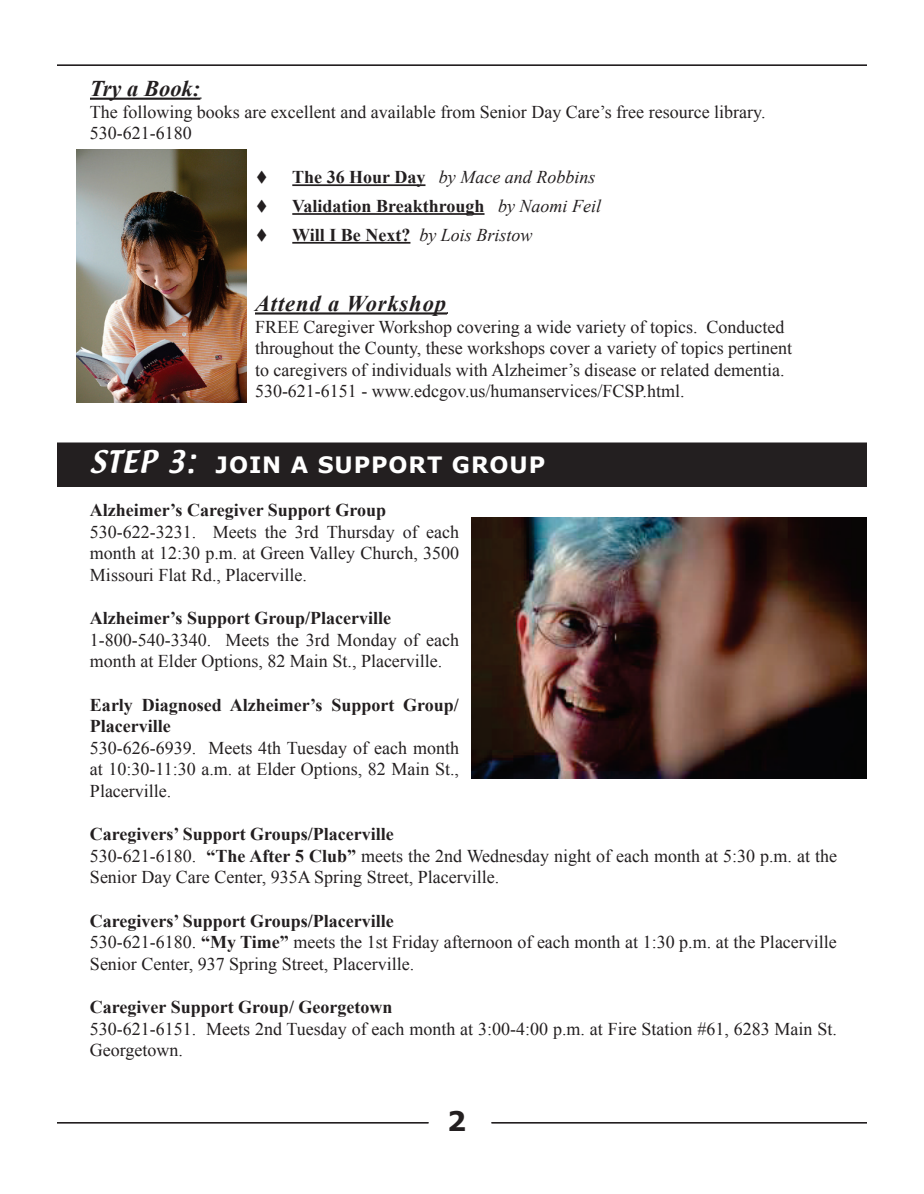
<style>
.page{position:relative;width:924px;height:1194px;background:#fff}
.page>*{position:absolute;margin:0;border:0;box-sizing:border-box;transform-origin:0 0}
.t1{font:700 27px "Verdana";color:#231f20}
.t2{font:italic 700 22.5px "Times New Roman";letter-spacing:.04em;color:#231f20}
.t3{font:700 22.5px "Verdana";letter-spacing:.04em;color:#fff}
.t4{font:18px/21.6px "Times New Roman";color:#231f20}
.t5{font:700 18px/28.8px "Times New Roman";color:#231f20}
.s1{font-weight:400;font-style:italic}
.s2{font-family:"Textile";font-weight:400;font-size:27px}
.s3{font-weight:700}
</style>
<div class="page">
<div style="left:58px;top:443px;width:808px;height:43px;background:#231f20"></div>
<div style="left:57px;top:442px;width:810px;height:45px;border:2px solid #231f20"></div>
<hr style="left:90px;top:98px;width:110px;height:2px;background:#231f20">
<hr style="left:292px;top:184px;width:133px;height:2px;background:#231f20">
<hr style="left:292px;top:213px;width:193px;height:2px;background:#231f20">
<hr style="left:292px;top:242px;width:118px;height:2px;background:#231f20">
<hr style="left:255px;top:312px;width:192px;height:3px;background:#231f20">
<hr style="left:491px;top:1122px;width:376px;height:2px;background:#231f20">
<hr style="left:57px;top:1122px;width:372px;height:2px;background:#231f20">
<hr style="left:57px;top:64px;width:810px;height:2px;background:#231f20">
<img style="left:76px;top:149px;width:170px;height:253px">
<img style="left:471px;top:517px;width:396px;height:261px">
<p class="t2" style="left:90px;top:76px;width:112px">Try a Book:</p>
<p class="t4" style="left:90px;top:101px;width:677px">The following books are excellent and available from Senior Day Care’s free resource library.<br>530-621-6180</p>
<p class="t5" style="left:255px;top:163px;width:348px">∑ The 36 Hour Day <span class="s1">by Mace and Robbins </span>∑ Validation Breakthrough <span class="s1">by Naomi Feil </span>∑ Will I Be Next? <span class="s1">by Lois Bristow</span></p>
<p class="t2" style="left:255px;top:290px;width:193px">Attend a Workshop</p>
<p class="t4" style="left:255px;top:316px;width:539px">FREE Caregiver Workshop covering a wide variety of topics. Conducted throughout the County, these workshops cover a variety of topics pertinent to caregivers of individuals with Alzheimer’s disease or related dementia.<br>530-621-6151 - www.edcgov.us/humanservices/FCSP.html.</p>
<p class="t3" style="left:90px;top:451px;width:457px"><span class="s2">STEP 3:</span> JOIN A SUPPORT GROUP</p>
<p class="t5" style="left:90px;top:496px;width:298px">Alzheimer’s Caregiver Support Group</p>
<p class="t4" style="left:90px;top:521px;width:371px;text-align:justify">530-622-3231. Meets the 3rd Thursday of each month at 12:30 p.m. at Green Valley Church, 3500<br>Missouri Flat Rd., Placerville.</p>
<p class="t5" style="left:90px;top:604px;width:303px">Alzheimer’s Support Group/Placerville</p>
<p class="t4" style="left:90px;top:629px;width:371px">1-800-540-3340. Meets the 3rd Monday of each month at Elder Options, 82 Main St., Placerville.</p>
<p class="t5" style="left:90px;top:694px;width:371px;line-height:21.6px">Early Diagnosed Alzheimer’s Support Group/<br>Placerville</p>
<p class="t4" style="left:90px;top:737px;width:371px;text-align:justify">530-626-6939. Meets 4th Tuesday of each month at 10:30-11:30 a.m. at Elder Options, 82 Main St., Placerville.</p>
<p class="t4" style="left:90px;top:823px;width:749px"><span class="s3">Caregivers’ Support Groups/Placerville<br></span>530-621-6180. <span class="s3">“The After 5 Club”</span> meets the 2nd Wednesday night of each month at 5:30 p.m. at the<br>Senior Day Care Center, 935A Spring Street, Placerville.</p>
<p class="t4" style="left:90px;top:910px;width:748px"><span class="s3">Caregivers’ Support Groups/Placerville<br></span>530-621-6180. <span class="s3">“My Time”</span> meets the 1st Friday afternoon of each month at 1:30 p.m. at the Placerville<br>Senior Center, 937 Spring Street, Placerville.</p>
<p class="t5" style="left:90px;top:992px;width:304px">Caregiver Support Group/ Georgetown</p>
<p class="t4" style="left:90px;top:1018px;width:749px">530-621-6151. Meets 2nd Tuesday of each month at 3:00-4:00 p.m. at Fire Station #61, 6283 Main St.<br>Georgetown.</p>
<h1 class="t1" style="left:447px;top:1104px;width:21px">2</h1>
</div>
